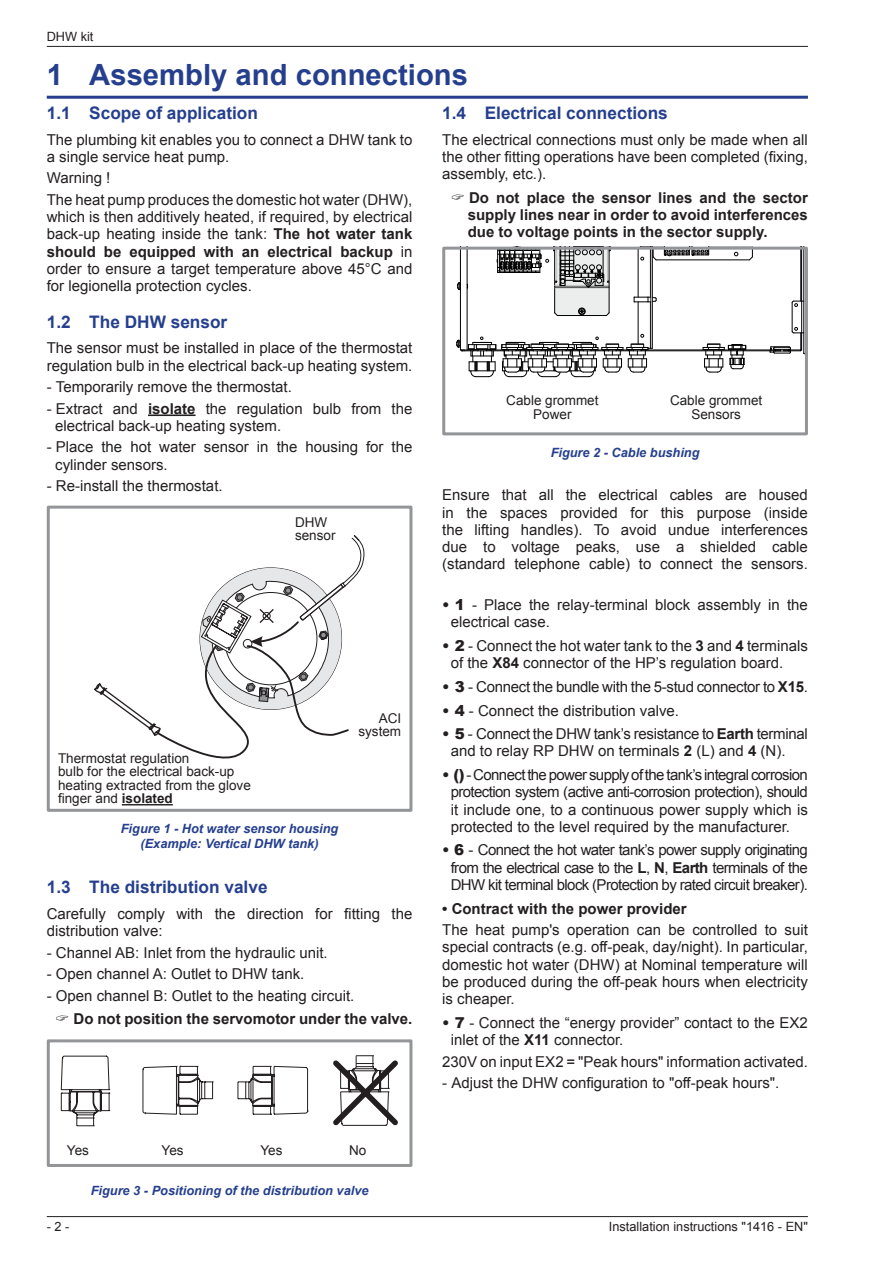
<style>
.page{position:relative;width:893px;height:1263px;background:#fff}
.page>*{position:absolute;margin:0;border:0;box-sizing:border-box;transform-origin:0 0}
.t1{font:700 29.25px "Arial";color:#253f8e}
.t2{font:700 17.25px "Arial";color:#253f8e}
.Texte{font:15px/17.2px "Arial";color:#231f20}
.t3{font:700 15px/17.2px "Arial";color:#231f20;text-align:justify}
.Texte-2{font:15px/17.2px "Arial";letter-spacing:-.04em;color:#231f20;text-align:center}
.Texte-3{font:15px/17.2px "Arial";letter-spacing:-.02em;color:#231f20}
.Texte-4{font:13.5px/13.5px "Arial";color:#231f20}
.t4{font:italic 700 12.75px/15.3px "Arial";color:#253f8e;text-align:center}
.t5{font:12.75px "Arial";color:#231f20}
.s1{font-weight:700}
.s2{font-weight:900}
</style>
<div class="page">
<hr style="left:47px;top:46px;width:761px;height:1px;background:#231f20">
<hr style="left:47px;top:1216px;width:761px;height:1px;background:#231f20">
<hr style="left:148px;top:414px;width:48px;height:2px;background:#231f20">
<svg style="left:94px;top:535px;width:271px;height:224px"></svg>
<div style="left:47px;top:506px;width:365px;height:306px;border:3px solid #939598"></div>
<hr style="left:122px;top:804px;width:51px;height:1px;background:#231f20">
<hr style="left:460px;top:247px;width:1px;height:103px;background:#000">
<hr style="left:467px;top:247px;width:1px;height:103px;background:#000">
<hr style="left:800px;top:247px;width:1px;height:54px;background:#000">
<hr style="left:801px;top:247px;width:1px;height:54px;background:#000">
<hr style="left:641px;top:350px;width:139px;height:1px;background:#000">
<svg style="left:457px;top:282px;width:4px;height:9px"></svg>
<svg style="left:748px;top:251px;width:5px;height:10px"></svg>
<hr style="left:656px;top:259px;width:93px;height:1px;background:#000">
<svg style="left:734px;top:252px;width:4px;height:4px"></svg>
<hr style="left:638px;top:249px;width:1px;height:48px;background:#000">
<hr style="left:638px;top:302px;width:1px;height:42px;background:#000">
<hr style="left:649px;top:247px;width:1px;height:50px;background:#eceded">
<hr style="left:649px;top:302px;width:1px;height:46px;background:#eceded">
<hr style="left:650px;top:247px;width:1px;height:101px;background:#000">
<hr style="left:652px;top:247px;width:1px;height:101px;background:#000">
<svg style="left:634px;top:297px;width:23px;height:5px"></svg>
<svg style="left:637px;top:251px;width:72px;height:10px"></svg>
<svg style="left:703px;top:344px;width:43px;height:29px"></svg>
<hr style="left:803px;top:247px;width:1px;height:106px;background:#000">
<svg style="left:769px;top:300px;width:35px;height:55px"></svg>
<svg style="left:456px;top:334px;width:196px;height:43px"></svg>
<svg style="left:497px;top:251px;width:114px;height:65px"></svg>
<div style="left:442px;top:247px;width:366px;height:188px;border:3px solid #939598"></div>
<hr style="left:47px;top:96px;width:761px;height:3px;background:#253f8e">
<svg style="left:61px;top:1055px;width:337px;height:72px"></svg>
<div style="left:47px;top:1039px;width:365px;height:128px;border:3px solid #939598"></div>
<p class="t5" style="left:47px;top:28px;width:48px">DHW kit</p>
<p class="t1" style="left:47px;top:55px;width:423px">1 Assembly and connections</p>
<p class="t2" style="left:47px;top:101px;width:213px">1.1 Scope of application</p>
<p class="Texte" style="left:47px;top:131px;width:367px">The plumbing kit enables you to connect a DHW tank to a single service heat pump.</p>
<p class="Texte" style="left:47px;top:170px;width:65px">Warning !</p>
<p class="Texte" style="left:47px;top:191px;width:367px;text-align:justify">The heat pump produces the domestic hot water (DHW), which is then additively heated, if required, by electrical back-up heating inside the tank: <span class="s1">The hot water tank should be equipped with an electrical backup</span> in order to ensure a target temperature above 45°C and for legionella protection cycles.</p>
<p class="t2" style="left:47px;top:310px;width:182px">1.2 The DHW sensor</p>
<p class="Texte" style="left:47px;top:340px;width:367px">The sensor must be installed in place of the thermostat regulation bulb in the electrical back-up heating system.</p>
<p class="Texte" style="left:47px;top:378px;width:247px">- Temporarily remove the thermostat.</p>
<p class="Texte" style="left:55px;top:400px;width:359px;text-indent:-9px">- Extract and <span class="s1">isolate</span> the regulation bulb from the electrical back-up heating system.</p>
<p class="Texte" style="left:55px;top:439px;width:359px;text-indent:-9px">- Place the hot water sensor in the housing for the cylinder sensors.</p>
<p class="Texte" style="left:47px;top:477px;width:177px">- Re-install the thermostat.</p>
<p class="Texte-4" style="left:295px;top:515px;width:42px">DHW sensor</p>
<p class="Texte-4" style="left:58px;top:751px;width:194px">Thermostat regulation<br>bulb for the electrical back-up heating extracted from the glove finger and <span class="s1">isolated</span></p>
<p class="t4" style="left:121px;top:821px;width:219px">Figure 1 - Hot water sensor housing (Example: Vertical DHW tank)</p>
<p class="Texte-4" style="left:358px;top:711px;width:44px;text-align:right">ACI system</p>
<p class="t2" style="left:47px;top:876px;width:222px">1.3 The distribution valve</p>
<p class="Texte" style="left:47px;top:905px;width:367px">Carefully comply with the direction for fitting the distribution valve:</p>
<p class="Texte" style="left:47px;top:944px;width:282px">- Channel AB: Inlet from the hydraulic unit.</p>
<p class="Texte" style="left:47px;top:965px;width:259px">- Open channel A: Outlet to DHW tank.</p>
<p class="Texte" style="left:47px;top:987px;width:309px">- Open channel B: Outlet to the heating circuit.</p>
<p class="t3" style="left:74px;top:1011px;width:340px">Do not position the servomotor under the valve.</p>
<p class="Texte-4" style="left:67px;top:1144px;width:24px">Yes</p>
<p class="Texte-4" style="left:162px;top:1144px;width:24px">Yes</p>
<p class="Texte-4" style="left:260px;top:1144px;width:24px">Yes</p>
<p class="Texte-4" style="left:349px;top:1144px;width:19px">No</p>
<p class="t4" style="left:91px;top:1183px;width:279px">Figure 3 - Positioning of the distribution valve</p>
<p class="t5" style="left:47px;top:1219px;width:24px">- 2 -</p>
<p class="t2" style="left:442px;top:101px;width:227px">1.4 Electrical connections</p>
<p class="Texte" style="left:442px;top:131px;width:367px;text-align:justify">The electrical connections must only be made when all the other fitting operations have been completed (fixing, assembly, etc.).</p>
<p class="t3" style="left:468px;top:189px;width:342px">Do not place the sensor lines and the sector supply lines near in order to avoid interferences due to voltage points in the sector supply.</p>
<p class="Texte-4" style="left:506px;top:394px;width:94px;text-align:center">Cable grommet<br>Power</p>
<p class="Texte-4" style="left:670px;top:394px;width:94px;text-align:center">Cable grommet<br>Sensors</p>
<p class="t4" style="left:551px;top:445px;width:150px">Figure 2 - Cable bushing</p>
<p class="Texte" style="left:442px;top:487px;width:367px;text-align:justify">Ensure that all the electrical cables are housed in the spaces provided for this purpose (inside the lifting handles). To avoid undue interferences due to voltage peaks, use a shielded cable (standard telephone cable) to connect the sensors.</p>
<p class="Texte" style="left:451px;top:596px;width:359px;text-indent:-9px"><span class="s2">• 1</span> - Place the relay-terminal block assembly in the electrical case.</p>
<p class="Texte" style="left:451px;top:637px;width:359px;text-indent:-9px"><span class="s2">• 2</span> - Connect the hot water tank to the <span class="s1">3</span> and <span class="s1">4</span> terminals of the <span class="s1">X84</span> connector of the HP’s regulation board.</p>
<p class="Texte-3" style="left:442px;top:678px;width:367px"><span class="s2">• 3</span> - Connect the bundle with the 5-stud connector to <span class="s1">X15</span>.</p>
<p class="Texte" style="left:442px;top:702px;width:238px"><span class="s2">• 4</span> - Connect the distribution valve.</p>
<p class="Texte-3" style="left:451px;top:725px;width:359px;text-indent:-9px"><span class="s2">• 5</span> - Connect the DHW tank’s resistance to <span class="s1">Earth</span> terminal and to relay RP DHW on terminals <span class="s1">2</span> (L) and <span class="s1">4</span> (N).</p>
<p class="Texte" style="left:451px;top:766px;width:359px;text-align:justify;text-indent:-9px"><span class="s2">• ()</span> - Connect the power supply of the tank’s integral corrosion protection system (active anti-corrosion protection), should it include one, to a continuous power supply which is protected to the level required by the manufacturer.</p>
<p class="Texte-2" style="left:442px;top:842px;width:367px"><span class="s2">• 6</span> - Connect the hot water tank’s power supply originating from the electrical case to the <span class="s1">L</span>, <span class="s1">N</span>, <span class="s1">Earth</span> terminals of the<br>DHW kit terminal block (Protection by rated circuit breaker).</p>
<p class="t3" style="left:442px;top:900px;width:246px">• Contract with the power provider</p>
<p class="Texte" style="left:442px;top:921px;width:367px;text-align:justify">The heat pump's operation can be controlled to suit special contracts (e.g. off-peak, day/night). In particular, domestic hot water (DHW) at Nominal temperature will be produced during the off-peak hours when electricity is cheaper.</p>
<p class="Texte" style="left:451px;top:1014px;width:359px;text-indent:-9px"><span class="s2">• 7</span> - Connect the “energy provider” contact to the EX2 inlet of the <span class="s1">X11</span> connector.</p>
<p class="Texte" style="left:442px;top:1053px;width:367px">230V on input EX2 = "Peak hours" information activated.</p>
<p class="Texte" style="left:442px;top:1074px;width:339px">- Adjust the DHW configuration to "off-peak hours".</p>
<p class="t5" style="left:609px;top:1219px;width:200px">Installation instructions "1416 - EN"</p>
</div>
